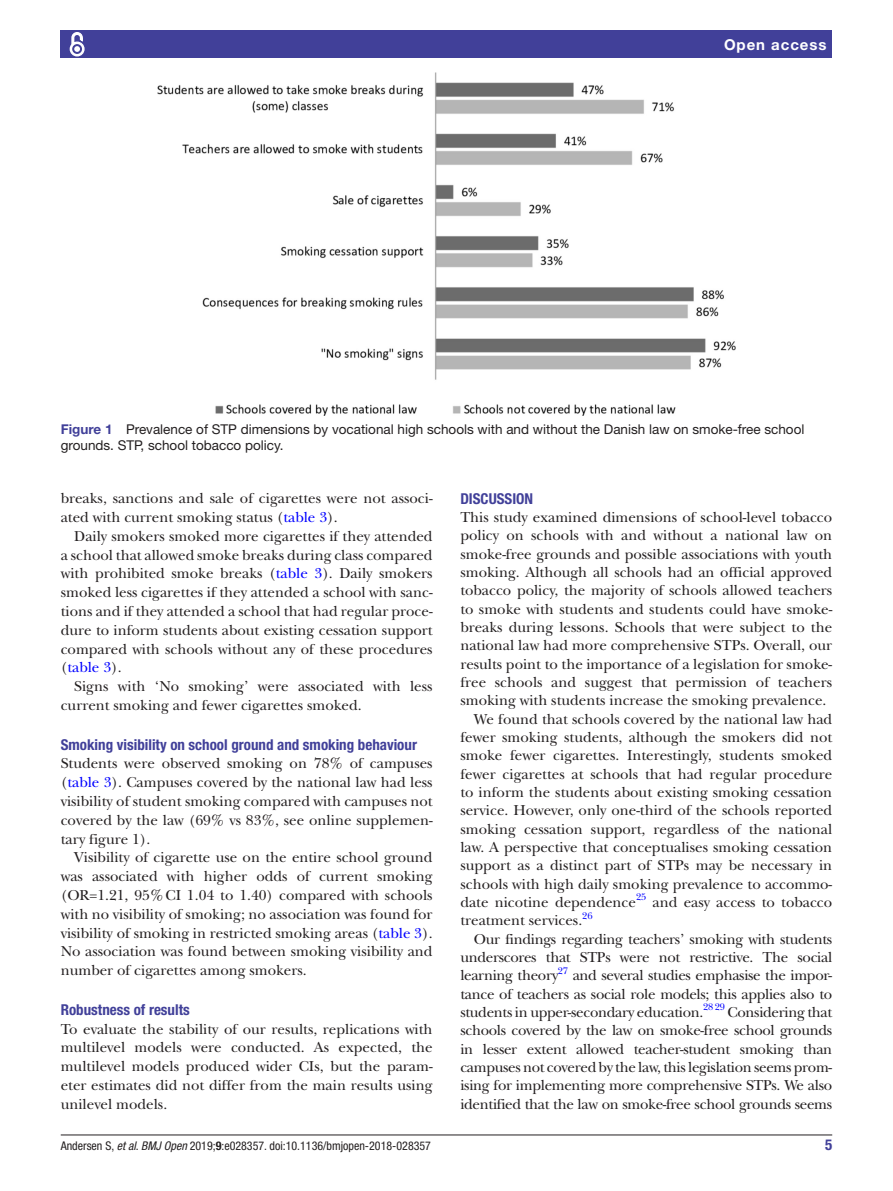
<style>
.page{position:relative;width:893px;height:1191px;background:#fff}
.page>*{position:absolute;margin:0;border:0;box-sizing:border-box;transform-origin:0 0}
.t1{font:15px/18.8px "New Baskerville";color:#231f20;text-align:justify}
.t2{font:700 condensed 15px "Helvetica Neue LT Std";color:#414099}
.t3{font:700 15px "Helvetica Neue LT Std";letter-spacing:.065em;color:#fff}
.t4{font:13.5px/16.2px "Helvetica Neue LT Std";color:#231f20}
.t5{font:condensed 12px "Helvetica Neue LT Std";color:#231f20}
.t6{font:9.9px "New Baskerville";letter-spacing:-.02em;color:#00f}
.s1{font-weight:700;color:#414099}
.s2{color:#00f}
.s3{font-style:italic}
.s4{font-weight:700}
</style>
<div class="page">
<hr style="left:61px;top:1134px;width:771px;height:1px;background:#231f20">
<div style="left:61px;top:31px;width:771px;height:27px;background:#414099"></div>
<svg style="left:69px;top:32px;width:16px;height:25px"></svg>
<img style="left:157px;top:73px;width:579px;height:343px">
<p class="t3" style="left:724px;top:35px;width:104px">Open access</p>
<p class="t4" style="left:61px;top:420px;width:745px"><span class="s1">Figure 1</span> Prevalence of STP dimensions by vocational high schools with and without the Danish law on smoke-free school grounds. STP, school tobacco policy.</p>
<p class="t1" style="left:61px;top:489px;width:373px">breaks, sanctions and sale of cigarettes were not associ&shy;ated with current smoking status (<span class="s2">table 3</span>).</p>
<p class="t1" style="left:61px;top:526px;width:373px;text-indent:14px">Daily smokers smoked more cigarettes if they attended a school that allowed smoke breaks during class compared with prohibited smoke breaks (<span class="s2">table 3</span>). Daily smokers smoked less cigarettes if they attended a school with sanc&shy;tions and if they attended a school that had regular proce&shy;dure to inform students about existing cessation support compared with schools without any of these procedures (<span class="s2">table 3</span>).</p>
<p class="t1" style="left:61px;top:677px;width:373px;text-indent:14px">Signs with ‘No smoking’ were associated with less current smoking and fewer cigarettes smoked.</p>
<p class="t2" style="left:61px;top:735px;width:358px">Smoking visibility on school ground and smoking behaviour</p>
<p class="t1" style="left:61px;top:754px;width:373px">Students were observed smoking on 78% of campuses (<span class="s2">table 3</span>). Campuses covered by the national law had less visibility of student smoking compared with campuses not covered by the law (69% vs 83%, see online supplemen&shy;tary figure 1).</p>
<p class="t1" style="left:61px;top:848px;width:373px;text-indent:14px">Visibility of cigarette use on the entire school ground was associated with higher odds of current smoking (OR=1.21, 95%CI 1.04 to 1.40) compared with schools with no visibility of smoking; no association was found for visibility of smoking in restricted smoking areas (<span class="s2">table 3</span>).<br>No association was found between smoking visibility and number of cigarettes among smokers.</p>
<p class="t2" style="left:61px;top:1000px;width:131px">Robustness of results</p>
<p class="t1" style="left:61px;top:1019px;width:373px">To evaluate the stability of our results, replications with multilevel models were conducted. As expected, the multilevel models produced wider CIs, but the param&shy;eter estimates did not differ from the main results using unilevel models.</p>
<p class="t2" style="left:460px;top:489px;width:74px">Discussion</p>
<p class="t1" style="left:460px;top:508px;width:373px">This study examined dimensions of school-level tobacco</p>
<p class="t1" style="left:460px;top:526px;width:373px">policy on schools with and without a national law on</p>
<p class="t1" style="left:460px;top:544px;width:373px">smoke-free grounds and possible associations with youth</p>
<p class="t1" style="left:460px;top:563px;width:373px">smoking. Although all schools had an official approved</p>
<p class="t1" style="left:460px;top:581px;width:373px">tobacco policy, the majority of schools allowed teachers</p>
<p class="t1" style="left:460px;top:599px;width:373px">to smoke with students and students could have smoke-</p>
<p class="t1" style="left:460px;top:618px;width:373px">breaks during lessons. Schools that were subject to the</p>
<p class="t1" style="left:460px;top:636px;width:373px">national law had more comprehensive STPs. Overall, our</p>
<p class="t1" style="left:460px;top:654px;width:373px">results point to the importance of a legislation for smoke-</p>
<p class="t1" style="left:460px;top:673px;width:373px">free schools and suggest that permission of teachers</p>
<p class="t1" style="left:460px;top:691px;width:368px">smoking with students increase the smoking prevalence.</p>
<p class="t1" style="left:474px;top:709px;width:360px">We found that schools covered by the national law had</p>
<p class="t1" style="left:460px;top:728px;width:373px">fewer smoking students, although the smokers did not</p>
<p class="t1" style="left:460px;top:746px;width:373px">smoke fewer cigarettes. Interestingly, students smoked</p>
<p class="t1" style="left:460px;top:764px;width:373px">fewer cigarettes at schools that had regular procedure</p>
<p class="t1" style="left:460px;top:783px;width:373px">to inform the students about existing smoking cessation</p>
<p class="t1" style="left:460px;top:801px;width:373px">service. However, only one-third of the schools reported</p>
<p class="t1" style="left:460px;top:819px;width:373px">smoking cessation support, regardless of the national</p>
<p class="t1" style="left:460px;top:838px;width:373px">law. A perspective that conceptualises smoking cessation</p>
<p class="t1" style="left:460px;top:856px;width:373px">support as a distinct part of STPs may be necessary in</p>
<p class="t1" style="left:460px;top:874px;width:373px">schools with high daily smoking prevalence to accommo-</p>
<p class="t1" style="left:460px;top:893px;width:373px">date nicotine dependence<sup>25</sup> and easy access to tobacco</p>
<p class="t1" style="left:460px;top:911px;width:123px">treatment services.</p>
<p class="t6" style="left:582px;top:909px;width:12px">26</p>
<p class="t1" style="left:460px;top:929px;width:373px;line-height:18.3px;text-indent:14px">Our findings regarding teachers’ smoking with students underscores that STPs were not restrictive. The social learning theory</p>
<p class="t6" style="left:558px;top:964px;width:12px">27</p>
<p class="t1" style="left:460px;top:966px;width:373px;line-height:18.3px;text-indent:112px">and several studies emphasise the impor&shy;tance of teachers as social role models; this applies also to students in upper-secondary education.</p>
<p class="t6" style="left:703px;top:1001px;width:23px">28 29</p>
<p class="t1" style="left:460px;top:1003px;width:373px;line-height:18.3px;text-indent:267px">Considering that schools covered by the law on smoke-free school grounds in lesser extent allowed teacher-student smoking than campuses not covered by the law, this legislation seems prom&shy;ising for implementing more comprehensive STPs. We also identified that the law on smoke-free school grounds seems</p>
<p class="t5" style="left:61px;top:1138px;width:372px">Andersen S, <span class="s3">et al</span>. <span class="s3">BMJ Open</span> 2019;<span class="s4">9</span>:e028357. doi:10.1136/bmjopen-2018-028357</p>
<p class="t2" style="left:825px;top:1135px;width:9px">5</p>
</div>
